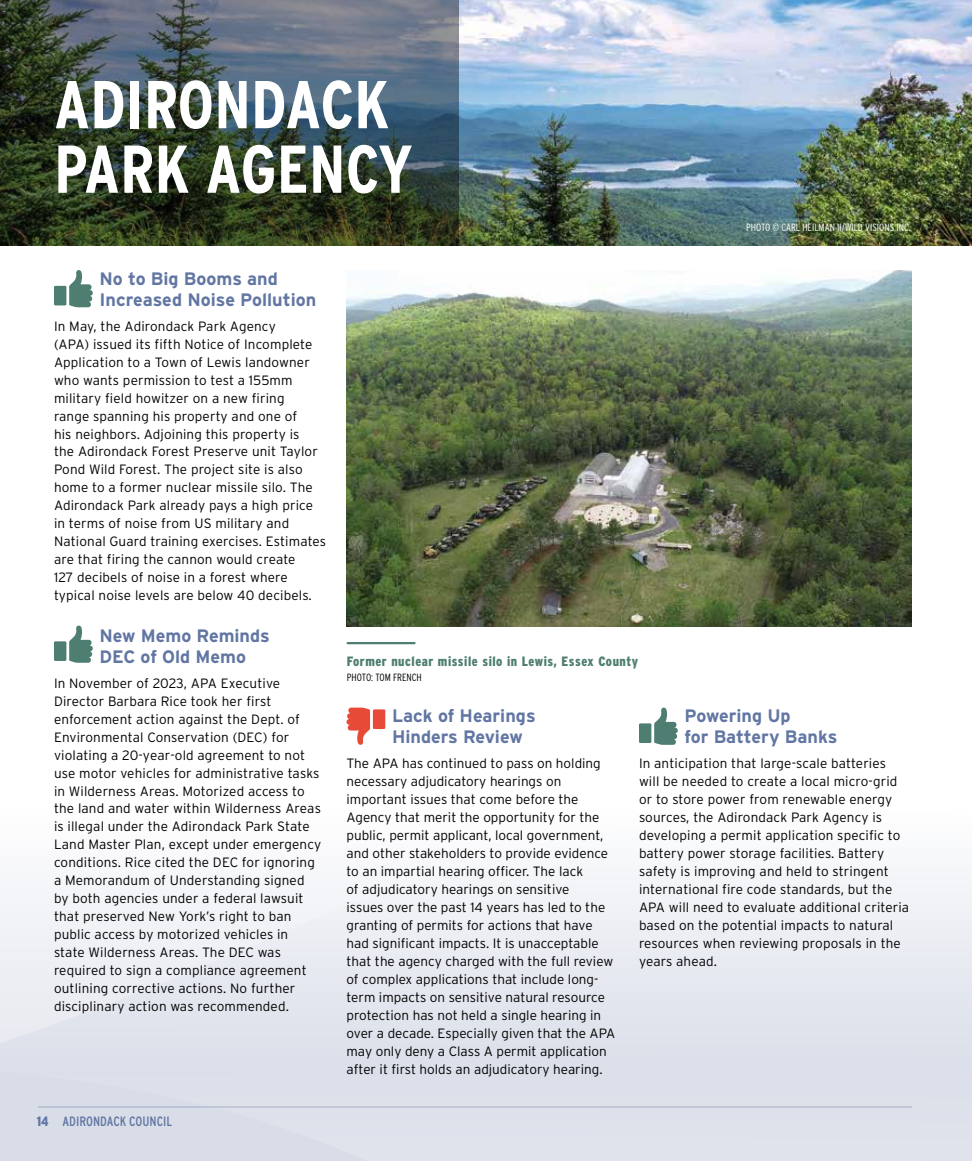
<style>
.page{position:relative;width:972px;height:1161px;background:#fff}
.page>*{position:absolute;margin:0;border:0;box-sizing:border-box;transform-origin:0 0}
.t1{font:700 67.5px/64.5px "Interstate Condensed";color:#fff}
.t2{font:700 18px/21px "Interstate";color:#6276a3}
.t3{font:300 13.5px/18px "Interstate";letter-spacing:.01em;color:#000}
.t4{font:900 13.5px "Interstate Condensed";letter-spacing:.04em;color:#4e7e71}
.t5{font:13.5px "Interstate Condensed";color:#6276a3}
.t6{font:300 10.5px "Interstate Condensed";color:#fff}
.t7{font:300 10.5px "Interstate Condensed";color:#000}
.s1{font-weight:900}
</style>
<div class="page">
<svg style="left:66px;top:642px;width:906px;height:519px"></svg>
<svg style="left:0;top:810px;width:972px;height:321px"></svg>
<div style="left:0;top:1070px;width:429px;height:91px;background:#d8dde8"></div>
<hr style="left:38px;top:1107px;width:874px;height:1px;background:#a7aec9">
<svg style="left:69px;top:270px;width:24px;height:37px"></svg>
<div style="left:54px;top:286px;width:12px;height:19px;background:#4e7e71"></div>
<svg style="left:69px;top:625px;width:24px;height:38px"></svg>
<div style="left:54px;top:641px;width:12px;height:20px;background:#4e7e71"></div>
<svg style="left:346px;top:708px;width:24px;height:37px"></svg>
<div style="left:373px;top:709px;width:12px;height:20px;background:#e74b38"></div>
<svg style="left:654px;top:707px;width:24px;height:38px"></svg>
<div style="left:639px;top:723px;width:12px;height:20px;background:#4e7e71"></div>
<img style="left:459px;top:0;width:513px;height:246px">
<img style="left:0;top:0;width:459px;height:246px">
<img style="left:346px;top:270px;width:565px;height:356px">
<hr style="left:348px;top:642px;width:67px;height:2px;background:#4e7e71">
<h1 class="t1" style="left:54px;top:72px;width:361px">ADIRONDACK<br>PARK AGENCY</h1>
<p class="t6" style="left:746px;top:221px;width:166px">PHOTO © CARL HEILMAN II/WILD VISIONS INC.</p>
<h2 class="t2" style="left:100px;top:268px;width:218px">No to Big Booms and<br>Increased Noise Pollution</h2>
<p class="t3" style="left:54px;top:317px;width:274px">In May, the Adirondack Park Agency<br>(APA) issued its fifth Notice of Incomplete Application to a Town of Lewis landowner who wants permission to test a 155mm military field howitzer on a new firing<br>range spanning his property and one of<br>his neighbors. Adjoining this property is<br>the Adirondack Forest Preserve unit Taylor Pond Wild Forest. The project site is also home to a former nuclear missile silo. The Adirondack Park already pays a high price in terms of noise from US military and National Guard training exercises. Estimates are that firing the cannon would create<br>127 decibels of noise in a forest where typical noise levels are below 40 decibels.</p>
<h2 class="t2" style="left:100px;top:625px;width:172px">New Memo Reminds<br>DEC of Old Memo</h2>
<p class="t3" style="left:54px;top:674px;width:269px">In November of 2023, APA Executive Director Barbara Rice took her first enforcement action against the Dept. of Environmental Conservation (DEC) for violating a 20-year-old agreement to not use motor vehicles for administrative tasks in Wilderness Areas. Motorized access to the land and water within Wilderness Areas is illegal under the Adirondack Park State Land Master Plan, except under emergency conditions. Rice cited the DEC for ignoring a Memorandum of Understanding signed by both agencies under a federal lawsuit that preserved New York’s right to ban public access by motorized vehicles in state Wilderness Areas. The DEC was required to sign a compliance agreement outlining corrective actions. No further disciplinary action was recommended.</p>
<p class="t5" style="left:37px;top:1114px;width:137px"><span class="s1">14</span> ADIRONDACK COUNCIL</p>
<p class="t4" style="left:347px;top:653px;width:293px">Former nuclear missile silo in Lewis, Essex County</p>
<p class="t7" style="left:347px;top:671px;width:76px">PHOTO: TOM FRENCH</p>
<h2 class="t2" style="left:392px;top:705px;width:145px">Lack of Hearings<br>Hinders Review</h2>
<p class="t3" style="left:346px;top:754px;width:270px">The APA has continued to pass on holding necessary adjudicatory hearings on important issues that come before the Agency that merit the opportunity for the public, permit applicant, local government, and other stakeholders to provide evidence to an impartial hearing officer. The lack<br>of adjudicatory hearings on sensitive<br>issues over the past 14 years has led to the granting of permits for actions that have had significant impacts. It is unacceptable that the agency charged with the full review of complex applications that include long&shy;term impacts on sensitive natural resource protection has not held a single hearing in over a decade. Especially given that the APA may only deny a Class A permit application after it first holds an adjudicatory hearing.</p>
<h2 class="t2" style="left:685px;top:705px;width:154px">Powering Up<br>for Battery Banks</h2>
<p class="t3" style="left:639px;top:754px;width:272px">In anticipation that large-scale batteries will be needed to create a local micro-grid or to store power from renewable energy sources, the Adirondack Park Agency is developing a permit application specific to battery power storage facilities. Battery safety is improving and held to stringent international fire code standards, but the APA will need to evaluate additional criteria based on the potential impacts to natural resources when reviewing proposals in the years ahead.</p>
</div>
